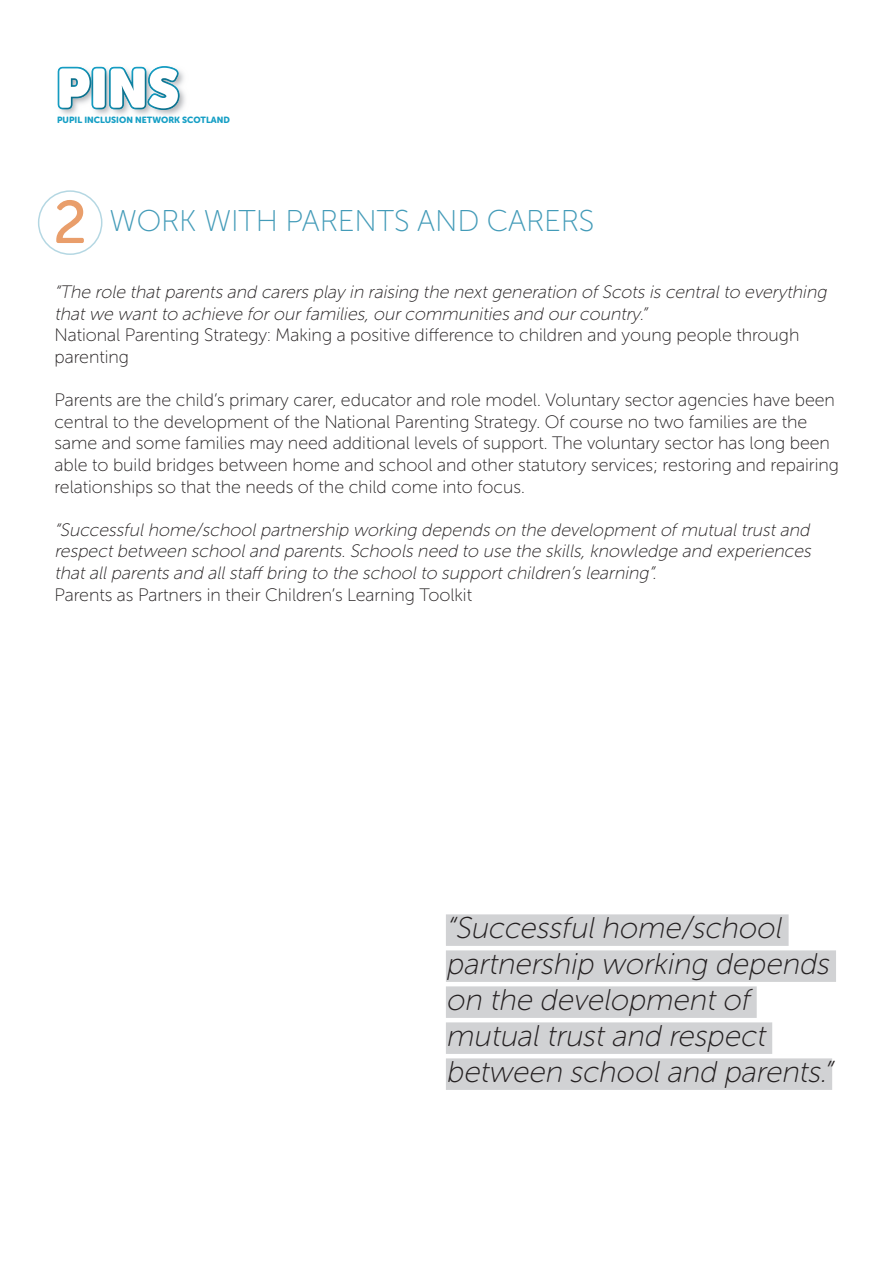
<style>
.page{position:relative;width:893px;height:1263px;background:#fff}
.page>*{position:absolute;margin:0;border:0;box-sizing:border-box;transform-origin:0 0}
.t1{font:60px "Museo Sans Rounded 500";color:#e99e6b}
.t2{font:54.6px "Museo Sans Rounded";color:#fff}
.t3{font:italic 30px/36px "Museo Sans Rounded 100";color:#231f20}
.t4{font:30px "Museo Sans Rounded 100";color:#439bb8}
.t5{font:18px/21.6px "Museo Sans Rounded 100";color:#231f20}
.t6{font:italic 18px/21.6px "Museo Sans Rounded 100";color:#231f20}
.t7{font:8.85px "Museo Sans Rounded 900";color:#169fc5}
.s1{color:#159ec4}
</style>
<div class="page">
<img style="left:57px;top:66px;width:128px;height:50px">
<img style="left:58px;top:67px;width:48px;height:42px">
<img style="left:109px;top:66px;width:71px;height:44px">
<div style="left:38px;top:190px;width:64px;height:65px;border:2px solid #439bb8;border-radius:50%"></div>
<div style="left:446px;top:914px;width:343px;height:32px;background:#d1d2d4"></div>
<div style="left:446px;top:950px;width:390px;height:32px;background:#d1d2d4"></div>
<div style="left:446px;top:986px;width:311px;height:32px;background:#d1d2d4"></div>
<div style="left:446px;top:1022px;width:326px;height:32px;background:#d1d2d4"></div>
<div style="left:446px;top:1058px;width:386px;height:32px;background:#d1d2d4"></div>
<h2 class="t2" style="left:56px;top:57px;width:124px">PINS</h2>
<p class="t7" style="left:57px;top:115px;width:174px">PUPIL INCLUSION NETW<span class="s1">O</span>RK SCOTLAND</p>
<p class="t1" style="left:53px;top:189px;width:35px">2</p>
<p class="t4" style="left:109px;top:205px;width:486px">WORK WITH PARENTS AND CARERS</p>
<p class="t6" style="left:54px;top:281px;width:777px">“The role thatparents and carers play in raising the nextgeneration ofScots is centralto everything thatwe wantto achieve forourfamilies,ourcommunities and ourcountry.”</p>
<p class="t5" style="left:54px;top:325px;width:747px">National Parenting Strategy: Making a positive difference to children and young people through parenting</p>
<p class="t5" style="left:54px;top:389px;width:786px">Parents are the child’s primary carer, educator and role model. Voluntary sector agencies have been central to the development of the National Parenting Strategy. Of course no two families are the same and some families may need additional levels of support. The voluntary sector has long been able to build bridges between home and school and other statutory services; restoring and repairing relationships so that the needs of the child come into focus.</p>
<p class="t6" style="left:54px;top:519px;width:762px;text-align:justify">“Successfulhome/schoolpartnership working depends on the developmentofmutualtrustand respectbetween schooland parents.Schools need to use the skills,knowledge and experiences thatallparents and allstaff bring to the schoolto supportchildren’s learning”.</p>
<p class="t5" style="left:54px;top:584px;width:419px">Parents as Partners in their Children’s Learning Toolkit</p>
<p class="t3" style="left:446px;top:910px;width:394px">“Successfulhome/school partnership working depends on the developmentof mutualtrustand respect between schooland parents.”</p>
</div>
